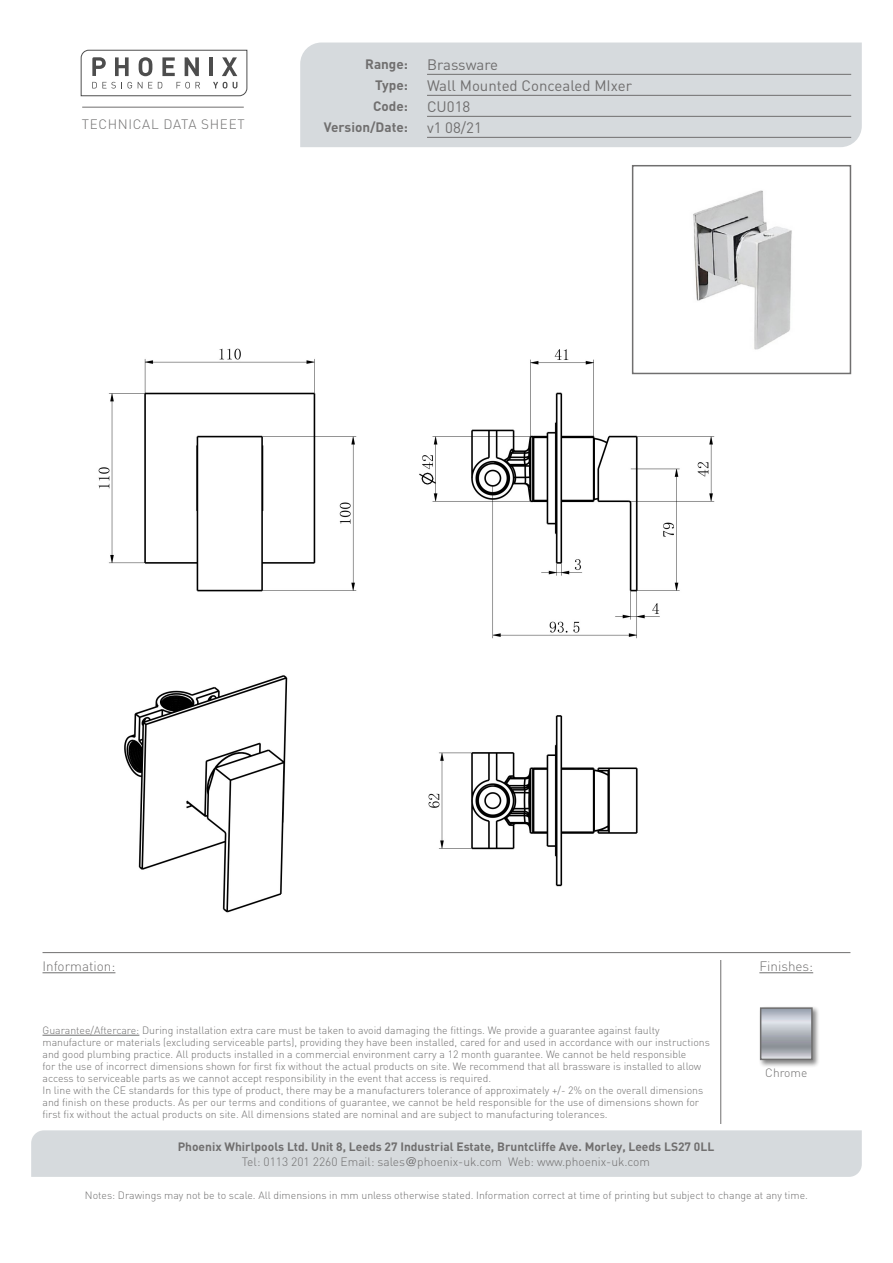
<style>
.page{position:relative;width:893px;height:1263px;background:#fff}
.page>*{position:absolute;margin:0;border:0;box-sizing:border-box;transform-origin:0 0}
.technical_header_det{font:15px "DIN";color:#706f6f}
.t1{font:700 13.5px/21px "DIN";color:#706f6f;text-align:justify}
.t2{font:300 13.5px "DIN";color:#706f6f}
.t3{font:300 13.5px "DIN";letter-spacing:.05em;color:#706f6f}
.t4{font:700 12px/15px "DIN";color:#706f6f;text-align:center}
.t5{font:300 12px "DIN";color:#706f6f}
.t6{font:300 10.5px/12px "DIN";color:#706f6f}
.s1{font-weight:300}
.s2{font-family:"Helvetica";font-weight:400}
</style>
<div class="page">
<hr style="left:759px;top:972px;width:54px;height:1px;background:#706f6f">
<svg style="left:80px;top:49px;width:168px;height:48px"></svg>
<div style="left:300px;top:43px;width:562px;height:104px;background:#d6dadd"></div>
<div style="left:31px;top:1130px;width:831px;height:47px;background:#d6dadd"></div>
<hr style="left:82px;top:107px;width:162px;height:1px;background:#706f6f">
<hr style="left:43px;top:952px;width:807px;height:1px;background:#706f6f">
<hr style="left:720px;top:960px;width:1px;height:164px;background:#706f6f">
<img style="left:98px;top:333px;width:630px;height:580px">
<hr style="left:427px;top:74px;width:424px;height:1px;background:#706f6f">
<hr style="left:427px;top:95px;width:424px;height:1px;background:#706f6f">
<hr style="left:427px;top:116px;width:424px;height:1px;background:#706f6f">
<hr style="left:427px;top:137px;width:424px;height:1px;background:#706f6f">
<img style="left:635px;top:190px;width:157px;height:181px">
<div style="left:632px;top:165px;width:219px;height:209px;border:2px solid #706f6f"></div>
<hr style="left:43px;top:972px;width:72px;height:1px;background:#706f6f">
<div style="left:758px;top:1006px;width:62px;height:62px;background:#000;opacity:.48"></div>
<img style="left:763px;top:1010px;width:47px;height:47px">
<div style="left:760px;top:1007px;width:53px;height:53px;border:2px solid #706f6f"></div>
<hr style="left:43px;top:1035px;width:96px;height:1px;background:#706f6f">
<p class="t1" style="left:373px;top:53px;width:36px;text-indent:-8px">Range:<br>Type:<br>Code:</p>
<p class="t3" style="left:82px;top:115px;width:164px">TECHNICAL DATA SHEET</p>
<p class="t1" style="left:324px;top:116px;width:86px">Version/Date:</p>
<p class="technical_header_det" style="left:427px;top:55px;width:73px">Brassware</p>
<p class="technical_header_det" style="left:427px;top:76px;width:206px">Wall Mounted Concealed MIxer</p>
<p class="technical_header_det" style="left:427px;top:97px;width:45px">CU018</p>
<p class="technical_header_det" style="left:427px;top:118px;width:56px">v1 08/21</p>
<p class="t2" style="left:43px;top:958px;width:74px">Information:</p>
<p class="t6" style="left:43px;top:1024px;width:669px">Guarantee/Aftercare: During installation extra care must be taken to avoid damaging the fittings. We provide a guarantee against faulty manufacture or materials (excluding serviceable parts), providing they have been installed, cared for and used in accordance with our instructions and good plumbing practice. All products installed in a commercial environment carry a 12 month guarantee. We cannot be held responsible<br>for the use of incorrect dimensions shown for first fix without the actual products on site. We recommend that all brassware is installed to allow access to serviceable parts as we cannot accept responsibility in the event that access is required.</p>
<p class="t6" style="left:43px;top:1084px;width:662px">In line with the CE standards for this type of product, there may be a manufacturers tolerance of approximately +/- 2% on the overall dimensions and finish on these products. As per our terms and conditions of guarantee, we cannot be held responsible for the use of dimensions shown for first fix without the actual products on site. All dimensions stated are nominal and are subject to manufacturing tolerances.</p>
<p class="t4" style="left:178px;top:1139px;width:538px">Phoenix Whirlpools Ltd. Unit 8, Leeds 27 Industrial Estate, Bruntcliffe Ave. Morley, Leeds LS27 0LL<br><span class="s1">Tel: 0113 201 2260 Email: sales</span><span class="s2">@</span><span class="s1">phoenix-uk.com Web: www.phoenix-uk.com</span></p>
<p class="t2" style="left:759px;top:958px;width:55px">Finishes:</p>
<p class="t5" style="left:765px;top:1065px;width:44px">Chrome</p>
<p class="t6" style="left:85px;top:1189px;width:725px">Notes: Drawings may not be to scale. All dimensions in mm unless otherwise stated. Information correct at time of printing but subject to change at any time.</p>
</div>
